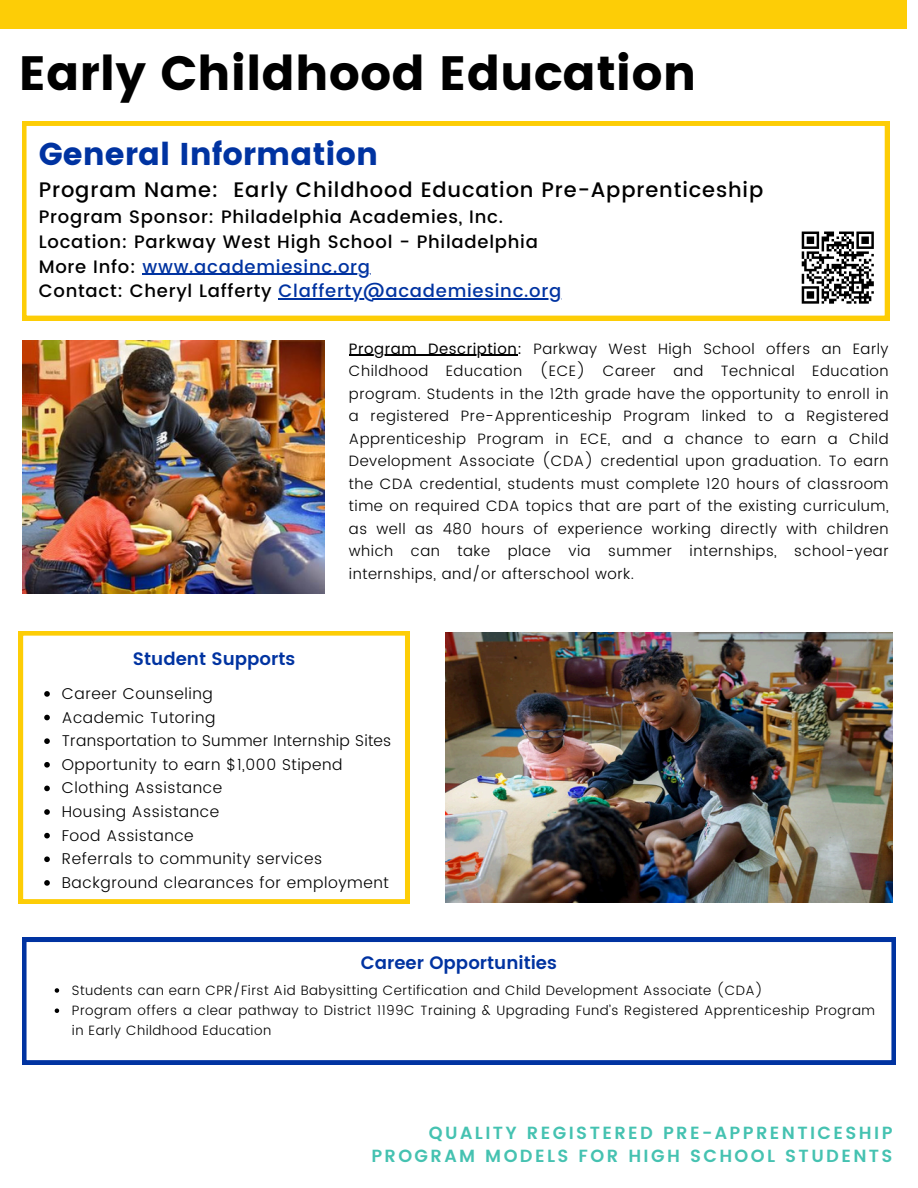
<style>
.page{position:relative;width:918px;height:1188px;background:#fff}
.page>*{position:absolute;margin:0;border:0;box-sizing:border-box;transform-origin:0 0}
.t1{font:48px "Poppins";color:#000}
.t2{font:31.5px "Poppins";color:#0033a1}
.t3{font:500 21px "Poppins";letter-spacing:.04em;color:#000}
.t4{font:500 18px/24.8px "Poppins";letter-spacing:.04em;color:#000}
.t5{font:500 18px "Poppins";letter-spacing:.04em;color:#0033a1}
.t6{font:600 18px "Poppins";color:#0033a1}
.t7{font:600 17.55px/23.7px "Poppins";letter-spacing:.135em;color:#45c2b1;text-align:right}
.t8{font:300 15.6px "Poppins";letter-spacing:.035em;color:#000}
.t9{font:300 15.6px "Poppins";letter-spacing:.015em;color:#000}
.t10{font:300 15px/22.5px "Poppins";letter-spacing:.035em;color:#000;text-align:justify}
.t11{font:300 13.5px/20.2px "Poppins";letter-spacing:.035em;color:#000}
.s1{color:#0033a1}
.s2{color:#000}
.s3{font-weight:400}
</style>
<div class="page">
<div style="left:0;top:0;width:907px;height:29px;background:#fdcd06"></div>
<svg style="left:22px;top:121px;width:867px;height:199px"></svg>
<svg style="left:19px;top:631px;width:390px;height:272px"></svg>
<svg style="left:44px;top:691px;width:6px;height:6px"></svg>
<svg style="left:44px;top:715px;width:6px;height:5px"></svg>
<svg style="left:44px;top:738px;width:6px;height:6px"></svg>
<svg style="left:44px;top:762px;width:6px;height:6px"></svg>
<svg style="left:44px;top:786px;width:6px;height:5px"></svg>
<svg style="left:44px;top:809px;width:6px;height:6px"></svg>
<svg style="left:44px;top:833px;width:6px;height:5px"></svg>
<svg style="left:44px;top:856px;width:6px;height:6px"></svg>
<svg style="left:44px;top:880px;width:6px;height:6px"></svg>
<img style="left:22px;top:340px;width:303px;height:253px">
<svg style="left:22px;top:938px;width:874px;height:127px"></svg>
<svg style="left:55px;top:988px;width:4px;height:5px"></svg>
<svg style="left:55px;top:1008px;width:4px;height:5px"></svg>
<img style="left:446px;top:632px;width:446px;height:270px">
<hr style="left:349px;top:355px;width:168px;height:1px;background:#000">
<hr style="left:143px;top:274px;width:228px;height:1px;background:#0033a1">
<hr style="left:279px;top:299px;width:283px;height:1px;background:#0033a1">
<div style="left:797px;top:227px;width:82px;height:82px;background:#fff"></div>
<svg style="left:801px;top:231px;width:73px;height:73px"></svg>
<p class="t1" style="left:19px;top:46px;width:679px">Early Childhood Education</p>
<h5 class="t2" style="left:39px;top:135px;width:341px">General Information</h5>
<p class="t3" style="left:39px;top:178px;width:726px">Program Name: Early Childhood Education Pre-Apprenticeship</p>
<p class="t4" style="left:39px;top:205px;width:501px">Program Sponsor: Philadelphia Academies, Inc.<br>Location: Parkway West High School - Philadelphia<br>More Info: <span class="s1">www.academiesinc.org</span></p>
<p class="t5" style="left:39px;top:281px;width:524px"><span class="s2">Contact: Cheryl Lafferty</span> Clafferty@academiesinc.org</p>
<p class="t10" style="left:349px;top:337px;width:541px"><span class="s3">Program Description:</span> Parkway West High School offers an Early Childhood Education (ECE) Career and Technical Education program. Students in the 12th grade have the opportunity to enroll in a registered Pre-Apprenticeship Program linked to a Registered Apprenticeship Program in ECE, and a chance to earn a Child Development Associate (CDA) credential upon graduation. To earn the CDA credential, students must complete 120 hours of classroom time on required CDA topics that are part of the existing curriculum, as well as 480 hours of experience working directly with children which can take place via summer internships, school-year internships, and/or afterschool work.</p>
<h1 class="t6" style="left:133px;top:648px;width:164px">Student Supports</h1>
<h2 class="t8" style="left:62px;top:684px;width:153px">Career Counseling</h2>
<h3 class="t8" style="left:62px;top:708px;width:155px">Academic Tutoring</h3>
<p class="t9" style="left:62px;top:732px;width:331px">Transportation to Summer Internship Sites</p>
<p class="t8" style="left:62px;top:755px;width:282px">Opportunity to earn $1,000 Stipend</p>
<h6 class="t8" style="left:62px;top:779px;width:162px">Clothing Assistance</h6>
<h5 class="t8" style="left:62px;top:803px;width:159px">Housing Assistance</h5>
<p class="t8" style="left:62px;top:826px;width:133px">Food Assistance</p>
<p class="t8" style="left:62px;top:850px;width:262px">Referrals to community services</p>
<p class="t8" style="left:62px;top:873px;width:329px">Background clearances for employment</p>
<p class="t6" style="left:361px;top:952px;width:197px">Career Opportunities</p>
<p class="t11" style="left:72px;top:980px;width:693px">Students can earn CPR/First Aid Babysitting Certification and Child Development Associate (CDA)</p>
<p class="t11" style="left:72px;top:1000px;width:805px">Program offers a clear pathway to District 1199C Training &amp; Upgrading Fund’s Registered Apprenticeship Program in Early Childhood Education</p>
<p class="t7" style="left:371px;top:1121px;width:523px">QUALITY REGISTERED PRE-APPRENTICESHIP<br>PROGRAM MODELS FOR HIGH SCHOOL STUDENTS</p>
</div>
